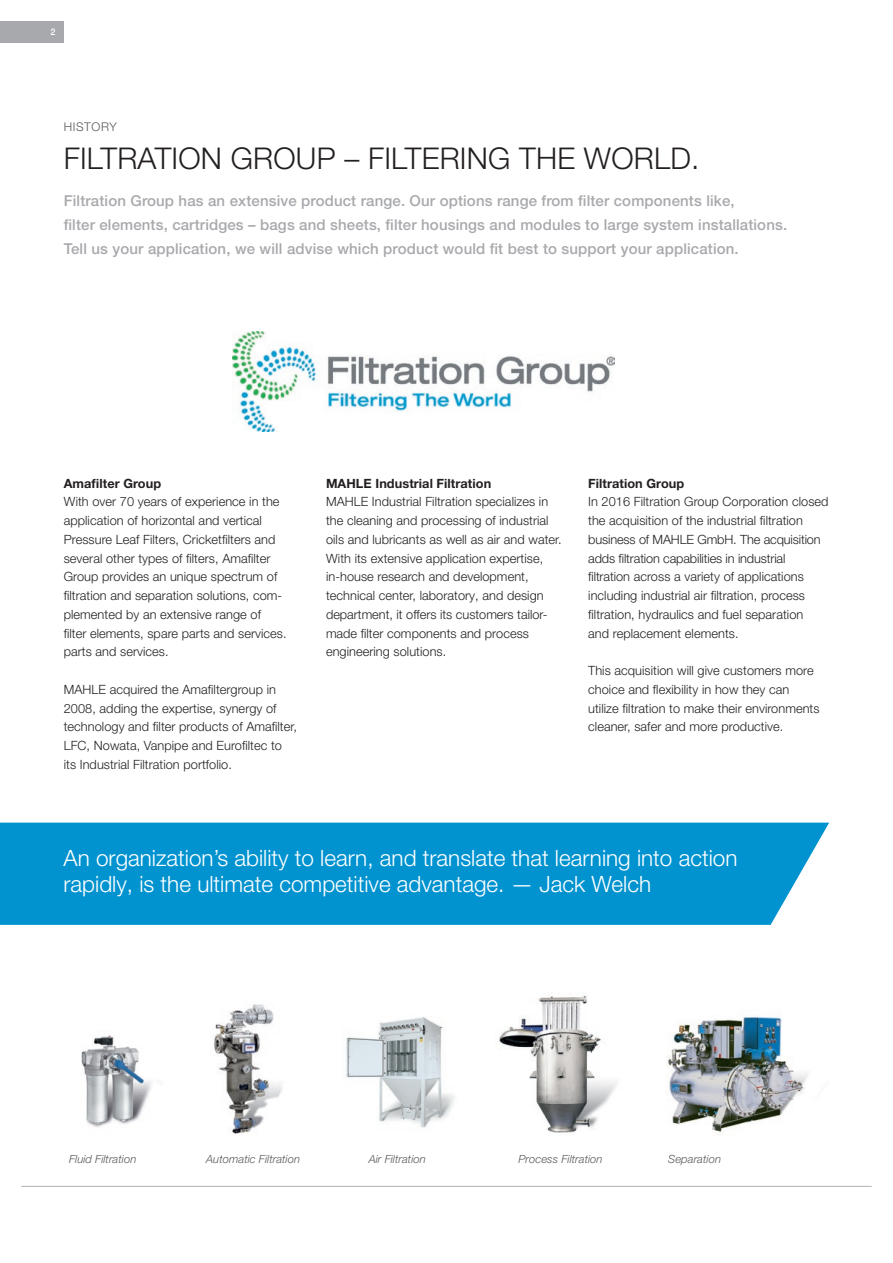
<style>
.page{position:relative;width:893px;height:1263px;background:#fff}
.page>*{position:absolute;margin:0;border:0;box-sizing:border-box;transform-origin:0 0}
.t1{font:300 30px "Helvetica Neue LT Pro";letter-spacing:.005em;color:#231f20}
.t2{font:300 22.5px/26.2px "Helvetica Neue LT Pro";color:#fff}
.t3{font:500 15px/24px "Helvetica Neue LT Pro";letter-spacing:.01em;color:#a8a9ad}
.t4{font:300 12.75px/18.8px "Helvetica Neue LT Pro";letter-spacing:.005em;color:#231f20}
.t5{font:700 12.75px "Helvetica Neue LT Pro";letter-spacing:.005em;color:#231f20}
.t6{font:300 12px "Helvetica Neue LT Pro";letter-spacing:.05em;color:#57585a}
.t7{font:italic 300 11.25px "Helvetica Neue LT Pro";letter-spacing:.005em;color:#57585a}
.t8{font:500 9px "Helvetica Neue LT Pro";color:#fff}
</style>
<div class="page">
<div style="left:0;top:21px;width:64px;height:22px;background:#a8a9ad"></div>
<hr style="left:21px;top:1186px;width:851px;height:1px;background:#a8a9ad">
<img style="left:213px;top:1004px;width:69px;height:130px">
<img style="left:81px;top:1035px;width:70px;height:93px">
<img style="left:499px;top:995px;width:118px;height:138px">
<img style="left:667px;top:1016px;width:141px;height:120px">
<img style="left:345px;top:1017px;width:110px;height:111px">
<div style="left:0;top:823px;width:829px;height:102px;background:#0093d0"></div>
<img style="left:232px;top:332px;width:383px;height:99px">
<p class="t8" style="left:51px;top:27px;width:7px">2</p>
<p class="t6" style="left:64px;top:120px;width:55px">HISTORY</p>
<h1 class="t1" style="left:64px;top:140px;width:637px">FILTRATION GROUP – FILTERING THE WORLD.</h1>
<p class="t3" style="left:64px;top:189px;width:725px">Filtration Group has an extensive product range. Our options range from filter components like,<br>filter elements, cartridges – bags and sheets, filter housings and modules to large system installations.<br>Tell us your application, we will advise which product would fit best to support your application.</p>
<p class="t5" style="left:64px;top:475px;width:99px">Amafilter Group</p>
<p class="t4" style="left:64px;top:492px;width:224px">With over 70 years of experience in the application of horizontal and vertical Pressure Leaf Filters, Cricketfilters and several other types of filters, Amafilter Group provides an unique spectrum of filtration and separation solutions, com&shy;plemented by an extensive range of filter elements, spare parts and services. parts and services.</p>
<p class="t4" style="left:64px;top:680px;width:235px">MAHLE acquired the Amafiltergroup in 2008, adding the expertise, synergy of technology and filter products of Amafilter, LFC, Nowata, Vanpipe and Eurofiltec to its Industrial Filtration portfolio.</p>
<p class="t5" style="left:326px;top:475px;width:167px">MAHLE Industrial Filtration</p>
<p class="t4" style="left:326px;top:492px;width:237px">MAHLE Industrial Filtration specializes in the cleaning and processing of industrial oils and lubricants as well as air and water.<br>With its extensive application expertise, in-house research and development, technical center, laboratory, and design department, it offers its customers tailor&shy;made filter components and process engineering solutions.</p>
<p class="t5" style="left:588px;top:475px;width:98px">Filtration Group</p>
<p class="t4" style="left:588px;top:492px;width:242px">In 2016 Filtration Group Corporation closed the acquisition of the industrial filtration business of MAHLE GmbH. The acquisition adds filtration capabilities in industrial filtration across a variety of applications including industrial air filtration, process filtration, hydraulics and fuel separation<br>and replacement elements.</p>
<p class="t4" style="left:588px;top:661px;width:233px">This acquisition will give customers more choice and flexibility in how they can utilize filtration to make their environments cleaner, safer and more productive.</p>
<h2 class="t2" style="left:64px;top:844px;width:675px">An organization’s ability to learn, and translate that learning into action rapidly, is the ultimate competitive advantage. — Jack Welch</h2>
<p class="t7" style="left:69px;top:1152px;width:69px">Fluid Filtration</p>
<p class="t7" style="left:206px;top:1152px;width:95px">Automatic Filtration</p>
<p class="t7" style="left:369px;top:1152px;width:59px">Air Filtration</p>
<p class="t7" style="left:518px;top:1152px;width:86px">Process Filtration</p>
<p class="t7" style="left:668px;top:1152px;width:54px">Separation</p>
</div>
